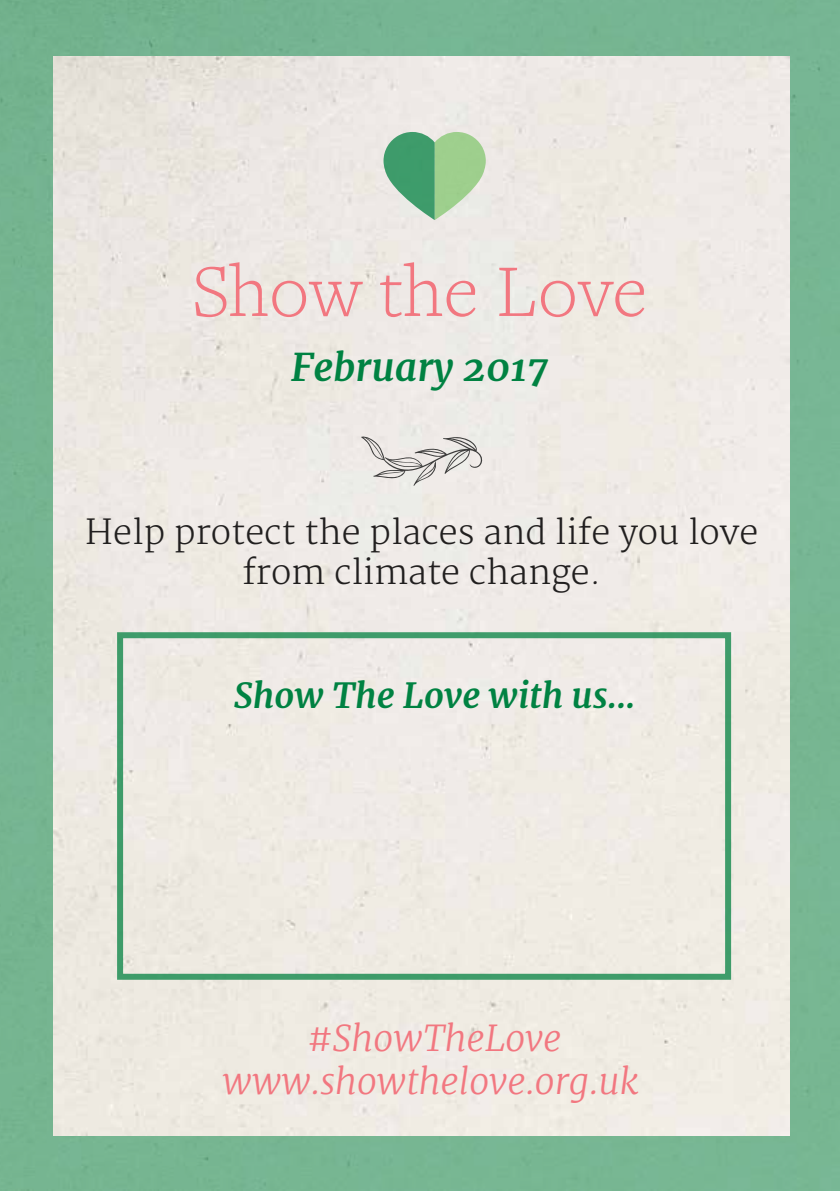
<style>
.page{position:relative;width:840px;height:1191px;background:#fff}
.page>*{position:absolute;margin:0;border:0;box-sizing:border-box;transform-origin:0 0}
.t1{font:300 77px "Freight Text Pro";color:#f27780}
.t2{font:italic 700 38.6px "Merriweather";color:#008242}
.t3{font:italic 300 36px/43.2px "Merriweather";color:#f27780;text-align:center}
.t4{font:italic 700 35px "Merriweather";color:#008242}
.t5{font:300 33.8px/40.4px "Merriweather";color:#211f1f;text-align:center}
</style>
<div class="page">
<div style="left:0;top:0;width:838px;height:1191px;background:#76b592"></div>
<div style="left:54px;top:56px;width:735px;height:1079px;background:#efeae4"></div>
<svg style="left:383px;top:132px;width:102px;height:88px;background:#92c49a"></svg>
<div style="left:117px;top:632px;width:613px;height:347px;border:6px solid #048242"></div>
<svg style="left:361px;top:436px;width:122px;height:50px;background:#d8d5d1"></svg>
<h1 class="t1" style="left:192px;top:241px;width:456px">Show the Love</h1>
<p class="t2" style="left:291px;top:343px;width:258px">February 2017</p>
<p class="t5" style="left:85px;top:513px;width:674px">Help protect the places and life you love from climate change.</p>
<p class="t4" style="left:233px;top:674px;width:403px">Show The Love with us...</p>
<p class="t3" style="left:222px;top:1016px;width:417px">#ShowTheLove www.showthelove.org.uk</p>
</div>
